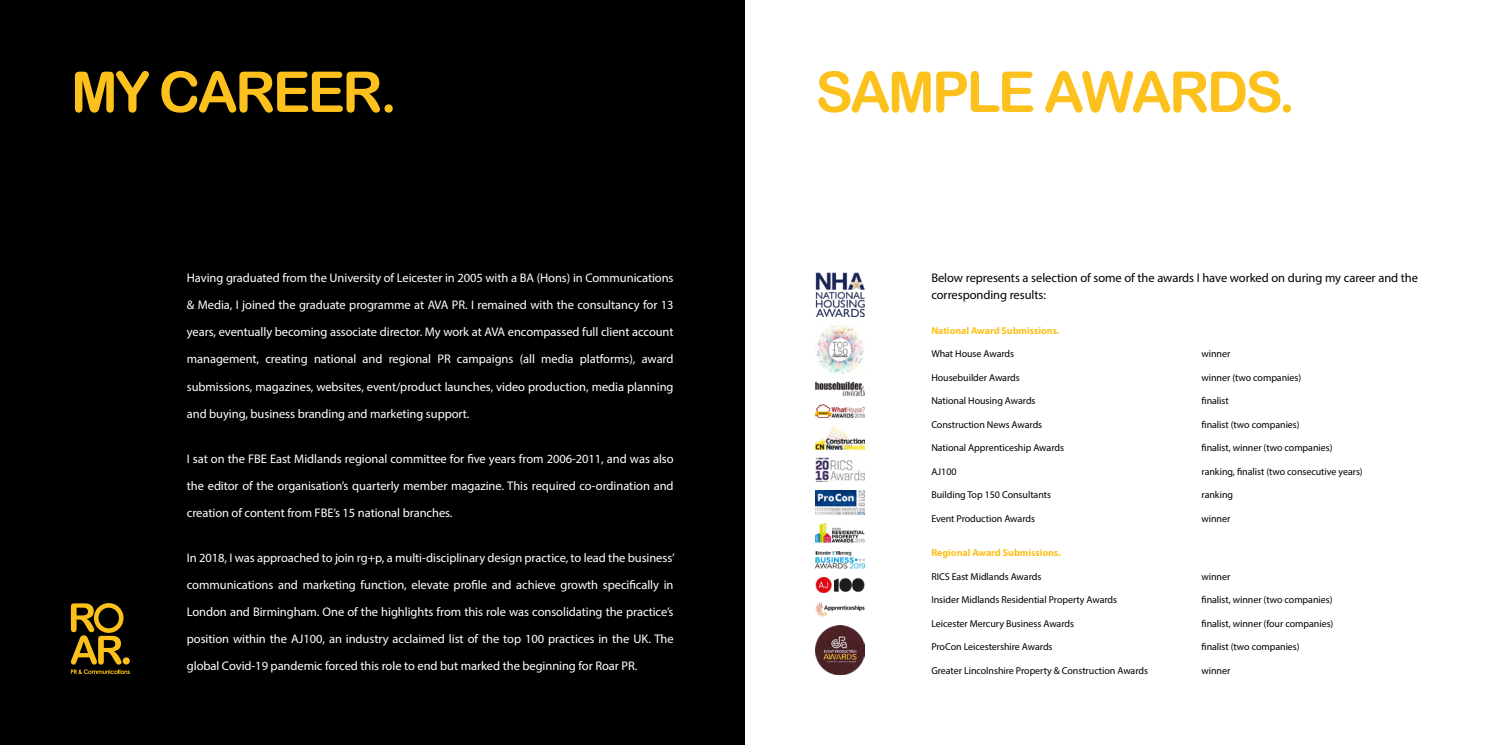
<style>
.page{position:relative;width:1489px;height:745px;background:#fff}
.page>*{position:absolute;margin:0;border:0;box-sizing:border-box;transform-origin:0 0}
.t1{font:56.25px "Arial Rounded MT Bold";letter-spacing:-.05em;color:#fcc11c}
.t2{font:12.5px/27.1px "Myriad Pro";letter-spacing:-.005em;color:#fff;text-align:justify}
.t3{font:12.5px/17.5px "Myriad Pro";letter-spacing:-.005em;color:#000}
.t4{font:10px "Myriad Pro";letter-spacing:-.005em;color:#000}
.t5{font:700 10px "Myriad Pro";letter-spacing:-.005em;color:#fcc11c}
.t6{font:700 10px "Myriad Pro";letter-spacing:-.005em;color:#fcc01a}
</style>
<div class="page">
<div style="left:0;top:0;width:744px;height:744px;background:#000"></div>
<svg style="left:71px;top:603px;width:59px;height:70px"></svg>
<img style="left:815px;top:404px;width:49px;height:13px">
<img style="left:815px;top:381px;width:49px;height:15px">
<img style="left:815px;top:272px;width:49px;height:45px">
<img style="left:815px;top:577px;width:49px;height:15px">
<img style="left:815px;top:325px;width:49px;height:48px">
<img style="left:815px;top:625px;width:49px;height:48px">
<img style="left:815px;top:601px;width:49px;height:15px">
<img style="left:815px;top:426px;width:49px;height:23px">
<img style="left:815px;top:523px;width:49px;height:19px">
<img style="left:815px;top:551px;width:49px;height:17px">
<img style="left:815px;top:457px;width:49px;height:24px">
<img style="left:815px;top:490px;width:49px;height:24px">
<h1 class="t1" style="left:71px;top:59px;width:328px">MY CAREER.</h1>
<h1 class="t1" style="left:815px;top:59px;width:482px">SAMPLE AWARDS.</h1>
<p class="t2" style="left:187px;top:264px;width:488px">Having graduated from the University of Leicester in 2005 with a BA (Hons) in Communications &amp; Media, I joined the graduate programme at AVA PR. I remained with the consultancy for 13 years, eventually becoming associate director. My work at AVA encompassed full client account management, creating national and regional PR campaigns (all media platforms), award submissions, magazines, websites, event/product launches, video production, media planning and buying, business branding and marketing support.</p>
<p class="t2" style="left:187px;top:444px;width:488px">I sat on the FBE East Midlands regional committee for five years from 2006-2011, and was also the editor of the organisation’s quarterly member magazine. This required co-ordination and creation of content from FBE’s 15 national branches.</p>
<p class="t2" style="left:187px;top:543px;width:489px">In 2018, I was approached to join rg+p, a multi-disciplinary design practice, to lead the business’ communications and marketing function, elevate profile and achieve growth specifically in London and Birmingham. One of the highlights from this role was consolidating the practice’s position within the AJ100, an industry acclaimed list of the top 100 practices in the UK. The global Covid-19 pandemic forced this role to end but marked the beginning for Roar PR.</p>
<p class="t3" style="left:931px;top:268px;width:488px">Below represents a selection of some of the awards I have worked on during my career and the corresponding results:</p>
<p class="t5" style="left:931px;top:323px;width:130px">National Award Submissions.</p>
<p class="t4" style="left:931px;top:347px;width:84px">What House Awards</p>
<p class="t4" style="left:1201px;top:347px;width:30px">winner</p>
<p class="t4" style="left:931px;top:371px;width:90px">Housebuilder Awards</p>
<p class="t4" style="left:1201px;top:371px;width:101px">winner (two companies)</p>
<p class="t4" style="left:931px;top:394px;width:106px">National Housing Awards</p>
<p class="t4" style="left:1201px;top:394px;width:29px">finalist</p>
<p class="t4" style="left:931px;top:418px;width:112px">Construction News Awards</p>
<p class="t4" style="left:1201px;top:418px;width:100px">finalist (two companies)</p>
<p class="t4" style="left:931px;top:441px;width:134px">National Apprenticeship Awards</p>
<p class="t4" style="left:1201px;top:441px;width:132px">finalist, winner (two companies)</p>
<p class="t4" style="left:931px;top:465px;width:27px">AJ100</p>
<p class="t4" style="left:1201px;top:465px;width:163px">ranking, finalist (two consecutive years)</p>
<p class="t4" style="left:931px;top:488px;width:121px">Building Top 150 Consultants</p>
<p class="t4" style="left:1201px;top:488px;width:33px">ranking</p>
<p class="t4" style="left:931px;top:512px;width:105px">Event Production Awards</p>
<p class="t4" style="left:1201px;top:512px;width:30px">winner</p>
<p class="t6" style="left:931px;top:545px;width:131px">Regional Award Submissions.</p>
<p class="t4" style="left:931px;top:569px;width:111px">RICS East Midlands Awards</p>
<p class="t4" style="left:1201px;top:569px;width:30px">winner</p>
<p class="t4" style="left:931px;top:593px;width:187px">Insider Midlands Residential Property Awards</p>
<p class="t4" style="left:1201px;top:593px;width:132px">finalist, winner (two companies)</p>
<p class="t4" style="left:931px;top:616px;width:144px">Leicester Mercury Business Awards</p>
<p class="t4" style="left:1201px;top:616px;width:133px">finalist, winner (four companies)</p>
<p class="t4" style="left:931px;top:640px;width:123px">ProCon Leicestershire Awards</p>
<p class="t4" style="left:1201px;top:640px;width:100px">finalist (two companies)</p>
<p class="t4" style="left:931px;top:663px;width:218px">Greater Lincolnshire Property &amp; Construction Awards</p>
<p class="t4" style="left:1201px;top:663px;width:30px">winner</p>
</div>
